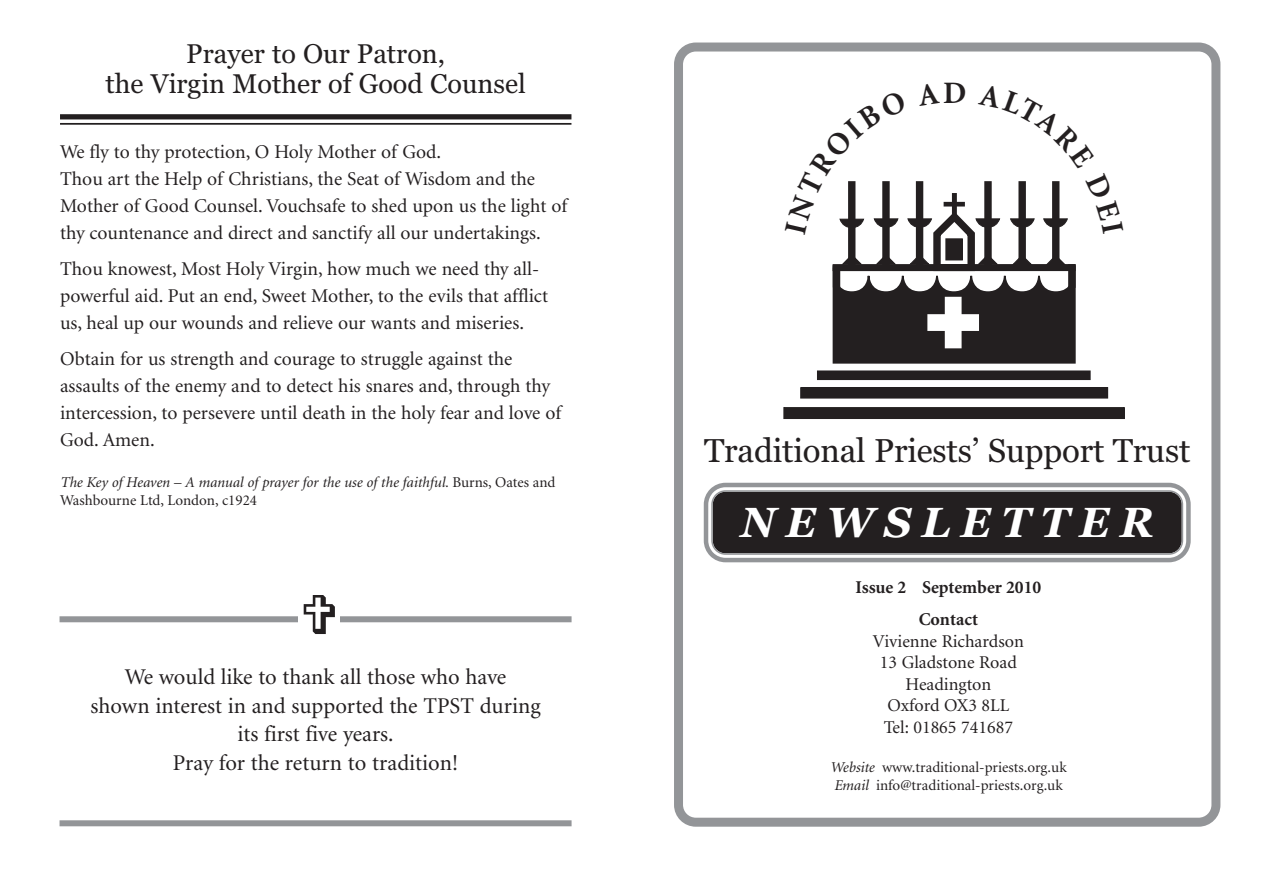
<style>
.page{position:relative;width:1263px;height:893px;background:#fff}
.page>*{position:absolute;margin:0;border:0;box-sizing:border-box;transform-origin:0 0}
.t1{font:italic 700 42px "Georgia";letter-spacing:.245em;color:#fff}
.t2{font:33px "Georgia";letter-spacing:-.005em;color:#231f20}
.t3{font:700 31.2px "Minion";color:#231f20}
.t4{font:27px/30px "Georgia";color:#231f20;text-align:center}
.t5{font:22.5px/28.5px "Minion";color:#231f20;text-align:center}
.t6{font:19.5px/27px "Minion";color:#231f20}
.t7{font:18px/21.6px "Minion";color:#231f20;text-align:center}
.t8{font:700 18px/32.4px "Minion";color:#231f20;text-align:center}
.t9{font:italic 15px/18px "Minion";color:#231f20}
.t10{font:15px/18px "Minion";color:#231f20}
.s1{font-style:normal}
.s2{font-style:italic}
</style>
<div class="page">
<svg style="left:674px;top:43px;width:546px;height:784px"></svg>
<div style="left:694px;top:59px;width:507px;height:370px;background:#fff"></div>
<div style="left:835px;top:268px;width:238px;height:93px;background:#231f20"></div>
<div style="left:833px;top:265px;width:242px;height:99px;border:5px solid #231f20"></div>
<div style="left:818px;top:371px;width:272px;height:8px;background:#231f20"></div>
<div style="left:817px;top:370px;width:274px;height:10px;border:1px solid #231f20"></div>
<div style="left:801px;top:388px;width:306px;height:10px;background:#231f20"></div>
<div style="left:800px;top:387px;width:308px;height:12px;border:1px solid #231f20"></div>
<div style="left:784px;top:408px;width:340px;height:10px;background:#231f20"></div>
<div style="left:783px;top:407px;width:342px;height:12px;border:1px solid #231f20"></div>
<svg style="left:701px;top:480px;width:492px;height:85px;background:#585557"></svg>
<div style="left:60px;top:820px;width:512px;height:6px;background:#939598"></div>
<div style="left:60px;top:616px;width:512px;height:6px;background:#939598"></div>
<div style="left:60px;top:114px;width:511px;height:5px;background:#231f20"></div>
<hr style="left:60px;top:123px;width:511px;height:2px;background:#231f20">
<div style="left:298px;top:592px;width:42px;height:69px;background:#fff"></div>
<svg style="left:832px;top:181px;width:244px;height:167px"></svg>
<h3 class="t4" style="left:105px;top:39px;width:422px">Prayer to Our Patron,<br>the Virgin Mother of Good Counsel</h3>
<p class="t6" style="left:60px;top:140px;width:509px">We fly to thy protection, O Holy Mother of God.<br>Thou art the Help of Christians, the Seat of Wisdom and the Mother of Good Counsel. Vouchsafe to shed upon us the light of thy countenance and direct and sanctify all our undertakings.</p>
<p class="t6" style="left:60px;top:257px;width:490px">Thou knowest, Most Holy Virgin, how much we need thy all&shy;powerful aid. Put an end, Sweet Mother, to the evils that afflict us, heal up our wounds and relieve our wants and miseries.</p>
<p class="t6" style="left:60px;top:347px;width:503px">Obtain for us strength and courage to struggle against the assaults of the enemy and to detect his snares and, through thy intercession, to persevere until death in the holy fear and love of God. Amen.</p>
<p class="t9" style="left:60px;top:474px;width:497px">The Key of Heaven – A manual of prayer for the use of the faithful. <span class="s1">Burns, Oates and<br>Washbourne Ltd, London, c1924</span></p>
<p class="t5" style="left:90px;top:665px;width:452px">We would like to thank all those who have<br>shown interest in and supported the TPST during its first five years.<br>Pray for the return to tradition!</p>
<h3 class="t3" style="left:943px;top:81px;width:25px">D</h3>
<h2 class="t2" style="left:704px;top:431px;width:488px">Traditional Priests’ Support Trust</h2>
<h1 class="t1" style="left:741px;top:498px;width:414px">NEWSLETTER</h1>
<p class="t8" style="left:855px;top:572px;width:187px">Issue 2 September 2010<br>Contact</p>
<p class="t7" style="left:873px;top:631px;width:152px">Vivienne Richardson<br>13 Gladstone Road<br>Headington<br>Oxford OX3 8LL<br>Tel: 01865 741687</p>
<p class="t10" style="left:830px;top:760px;width:238px"><span class="s2">Website</span> www.traditional-priests.org.uk<br><span class="s2">Email</span> info@traditional-priests.org.uk</p>
</div>
